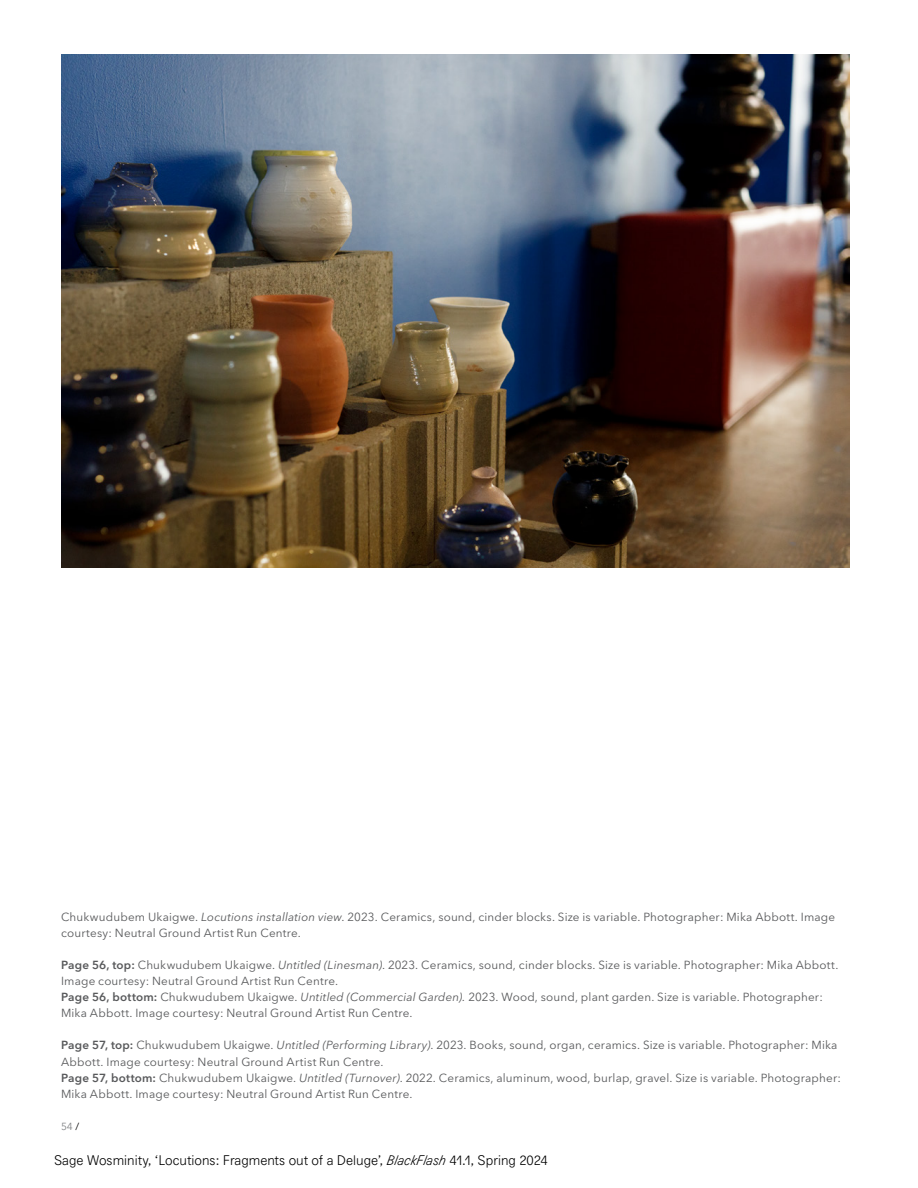
<style>
.page{position:relative;width:918px;height:1188px;background:#fff}
.page>*{position:absolute;margin:0;border:0;box-sizing:border-box;transform-origin:0 0}
.t1{font:300 13.5px "Agipo";color:#000}
.t2{font:11.7px/16px "Avenir Next LT Pro";letter-spacing:.015em;color:#58595b}
.t3{font:10.2px "Avenir Next LT Pro";color:#808285}
.s1{font-style:italic}
.s2{font-weight:600}
.s3{color:#000}
</style>
<div class="page">
<img style="left:61px;top:54px;width:788px;height:514px">
<p class="t2" style="left:61px;top:909px;width:776px">Chukwudubem Ukaigwe. <span class="s1">Locutions installation view</span>. 2023. Ceramics, sound, cinder blocks. Size is variable. Photographer: Mika Abbott. Image courtesy: Neutral Ground Artist Run Centre.</p>
<p class="t2" style="left:61px;top:957px;width:779px"><span class="s2">Page 56, top:</span> Chukwudubem Ukaigwe. <span class="s1">Untitled (Linesman)</span>. 2023. Ceramics, sound, cinder blocks. Size is variable. Photographer: Mika Abbott.<br>Image courtesy: Neutral Ground Artist Run Centre.<br><span class="s2">Page 56, bottom:</span> Chukwudubem Ukaigwe. <span class="s1">Untitled (Commercial Garden).</span> 2023. Wood, sound, plant garden. Size is variable. Photographer:<br>Mika Abbott. Image courtesy: Neutral Ground Artist Run Centre.</p>
<p class="t2" style="left:61px;top:1037px;width:781px"><span class="s2">Page 57, top:</span> Chukwudubem Ukaigwe. <span class="s1">Untitled (Performing Library)</span>. 2023. Books, sound, organ, ceramics. Size is variable. Photographer: Mika Abbott. Image courtesy: Neutral Ground Artist Run Centre.<br><span class="s2">Page 57, bottom:</span> Chukwudubem Ukaigwe. <span class="s1">Untitled (Turnover)</span>. 2022. Ceramics, aluminum, wood, burlap, gravel. Size is variable. Photographer:<br>Mika Abbott. Image courtesy: Neutral Ground Artist Run Centre.</p>
<p class="t3" style="left:61px;top:1120px;width:20px">54 <span class="s3">/</span></p>
<p class="t1" style="left:54px;top:1150px;width:495px">Sage Wosminity, ‘Locutions: Fragments out of a Deluge’, <span class="s1">BlackFlash</span> 41.1, Spring 2024</p>
</div>
